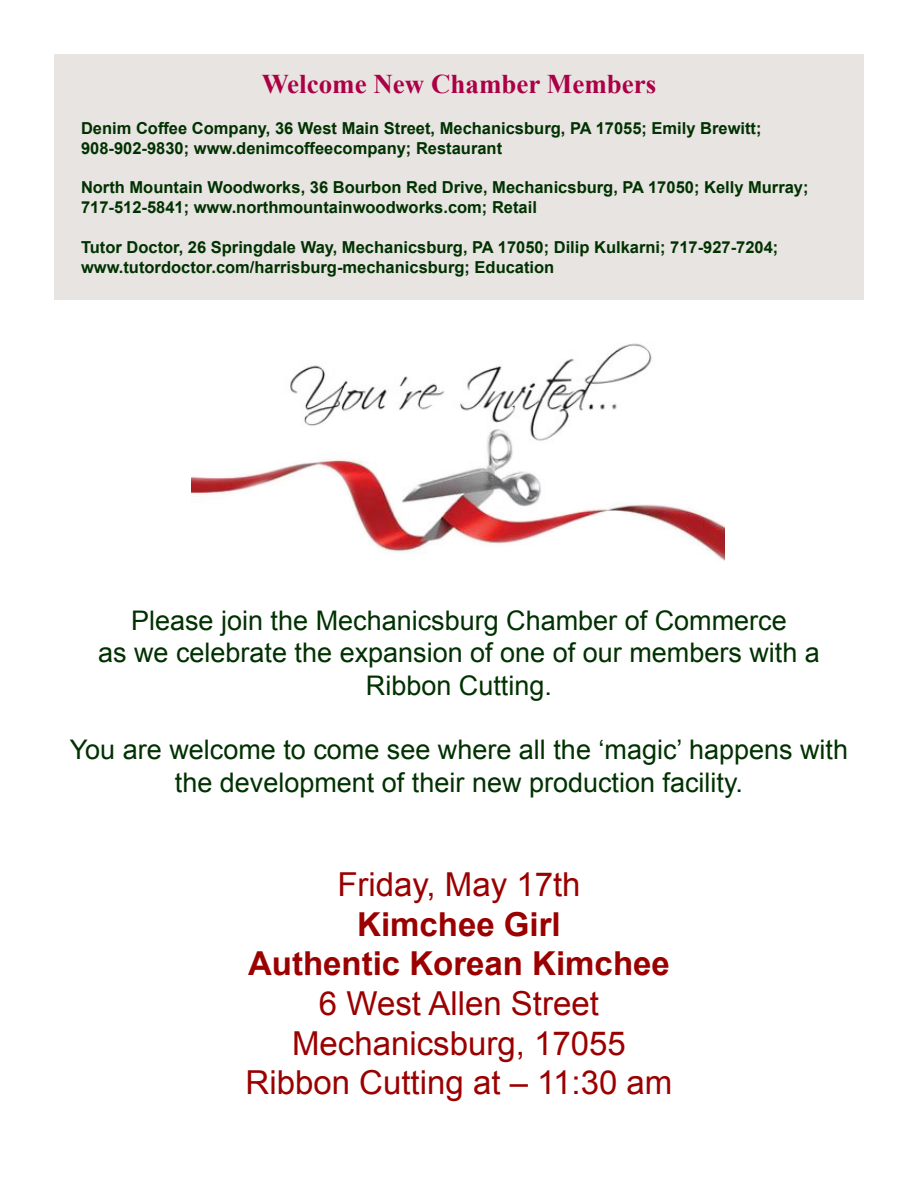
<style>
.page{position:relative;width:918px;height:1188px;background:#fff}
.page>*{position:absolute;margin:0;border:0;box-sizing:border-box;transform-origin:0 0}
.t1{font:33px "Arial";color:#9b0000}
.t2{font:700 33px "Arial";color:#9b0000}
.t3{font:27px/32.4px "Arial";color:#003100;text-align:center}
.t4{font:700 27px "Times New Roman";color:#ab0046}
.t5{font:700 16.5px/19.8px "Arial";color:#003100}
</style>
<div class="page">
<div style="left:54px;top:54px;width:810px;height:246px;background:#e8e4e1"></div>
<img style="left:191px;top:343px;width:533px;height:218px">
<p class="t4" style="left:262px;top:66px;width:396px">Welcome New Chamber Members</p>
<p class="t5" style="left:81px;top:119px;width:682px">Denim Coffee Company, 36 West Main Street, Mechanicsburg, PA 17055; Emily Brewitt;<br>908-902-9830; www.denimcoffeecompany; Restaurant</p>
<p class="t5" style="left:81px;top:178px;width:729px">North Mountain Woodworks, 36 Bourbon Red Drive, Mechanicsburg, PA 17050; Kelly Murray;<br>717-512-5841; www.northmountainwoodworks.com; Retail</p>
<p class="t5" style="left:81px;top:238px;width:699px">Tutor Doctor, 26 Springdale Way, Mechanicsburg, PA 17050; Dilip Kulkarni; 717-927-7204; www.tutordoctor.com/harrisburg-mechanicsburg; Education</p>
<p class="t3" style="left:131px;top:604px;width:657px">Please join the Mechanicsburg Chamber of Commerce</p>
<p class="t3" style="left:98px;top:637px;width:723px">as we celebrate the expansion of one of our members with a</p>
<p class="t3" style="left:366px;top:669px;width:188px">Ribbon Cutting.</p>
<p class="t3" style="left:70px;top:734px;width:780px">You are welcome to come see where all the ‘magic’ happens with the development of their new production facility.</p>
<p class="t1" style="left:337px;top:863px;width:245px">Friday, May 17th</p>
<p class="t2" style="left:357px;top:902px;width:205px">Kimchee Girl</p>
<p class="t2" style="left:248px;top:942px;width:423px">Authentic Korean Kimchee</p>
<p class="t1" style="left:319px;top:982px;width:282px">6 West Allen Street</p>
<p class="t1" style="left:292px;top:1021px;width:335px">Mechanicsburg, 17055</p>
<p class="t1" style="left:246px;top:1061px;width:428px">Ribbon Cutting at – 11:30 am</p>
</div>
